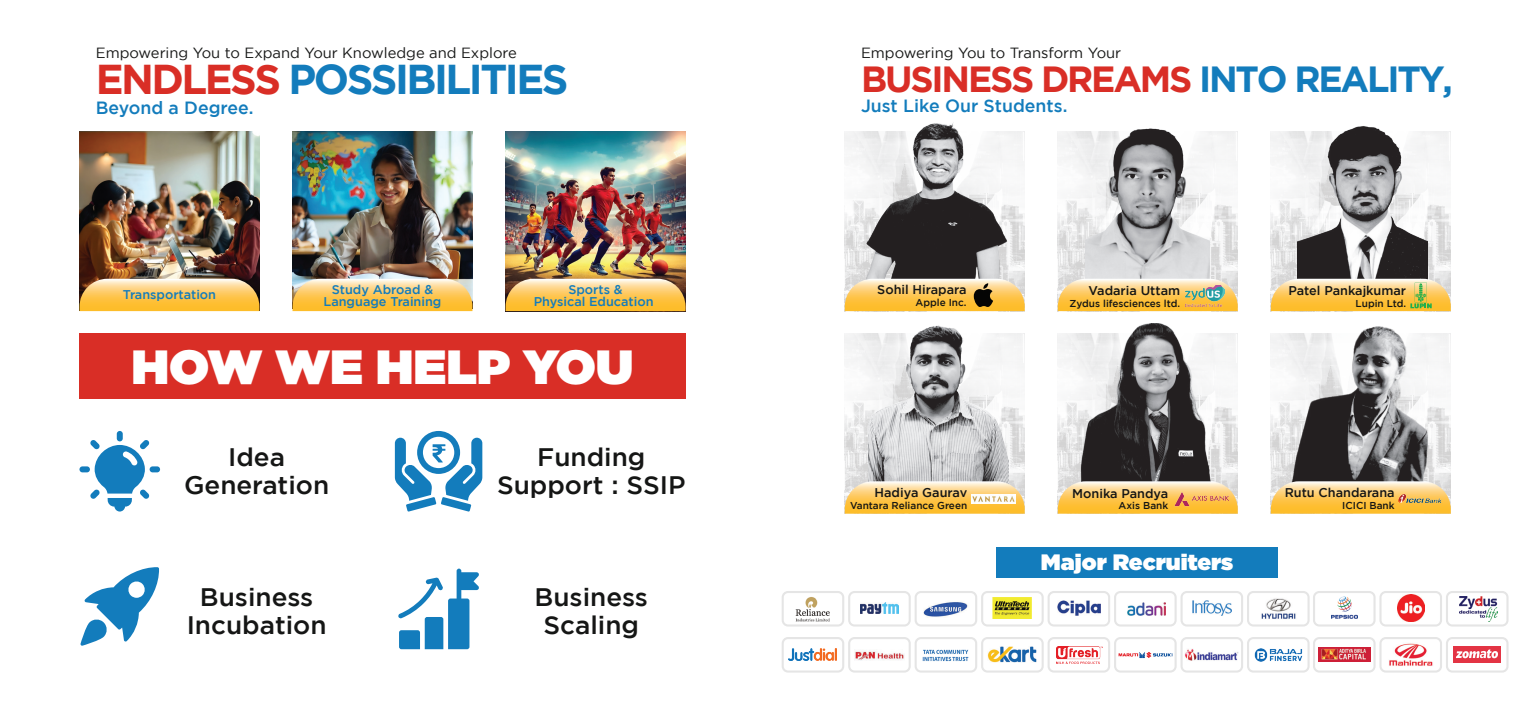
<style>
.page{position:relative;width:1530px;height:720px;background:#fff}
.page>*{position:absolute;margin:0;border:0;box-sizing:border-box;transform-origin:0 0}
.t1{font:900 48px "Gotham";color:#fff}
.t2{font:700 41.62px "Gotham";letter-spacing:-.06em;color:#137cbc}
.t3{font:700 36.38px "Gotham";letter-spacing:-.06em;color:#d92e26}
.t4{font:500 25.25px/28.1px "Gotham";color:#151615;text-align:center}
.t5{font:900 22.25px "Gotham";color:#fff}
.t6{font:500 17.75px "Gotham";color:#137cbc}
.t7{font:14.75px "Gotham";color:#151615}
.t8{font:500 12.62px "Gotham";color:#151615}
.t9{font:500 12.62px/12.5px "Gotham";color:#137cbc;text-align:center}
.t10{font:500 10px "Gotham";color:#151615}
.s1{color:#d92e26}
.s2{color:#137cbc}
</style>
<div class="page">
<img style="left:79px;top:131px;width:180px;height:148px">
<svg style="left:79px;top:279px;width:180px;height:32px"></svg>
<img style="left:293px;top:131px;width:179px;height:148px">
<svg style="left:293px;top:279px;width:179px;height:32px"></svg>
<img style="left:506px;top:131px;width:180px;height:148px">
<svg style="left:506px;top:279px;width:180px;height:32px"></svg>
<div style="left:782px;top:591px;width:62px;height:36px;border:2px solid #e5e5e5;border-radius:5px"></div>
<div style="left:848px;top:591px;width:63px;height:36px;border:2px solid #e5e5e5;border-radius:5px"></div>
<div style="left:915px;top:591px;width:62px;height:36px;border:2px solid #e5e5e5;border-radius:5px"></div>
<div style="left:981px;top:591px;width:63px;height:36px;border:2px solid #e5e5e5;border-radius:5px"></div>
<div style="left:1048px;top:591px;width:62px;height:36px;border:2px solid #e5e5e5;border-radius:5px"></div>
<div style="left:1114px;top:591px;width:63px;height:36px;border:2px solid #e5e5e5;border-radius:5px"></div>
<div style="left:1181px;top:591px;width:62px;height:36px;border:2px solid #e5e5e5;border-radius:5px"></div>
<div style="left:1247px;top:591px;width:63px;height:36px;border:2px solid #e5e5e5;border-radius:5px"></div>
<div style="left:782px;top:637px;width:62px;height:36px;border:2px solid #e5e5e5;border-radius:5px"></div>
<div style="left:848px;top:637px;width:63px;height:36px;border:2px solid #e5e5e5;border-radius:5px"></div>
<div style="left:915px;top:637px;width:62px;height:36px;border:2px solid #e5e5e5;border-radius:5px"></div>
<div style="left:981px;top:637px;width:63px;height:36px;border:2px solid #e5e5e5;border-radius:5px"></div>
<div style="left:1048px;top:637px;width:62px;height:36px;border:2px solid #e5e5e5;border-radius:5px"></div>
<div style="left:1114px;top:637px;width:63px;height:36px;border:2px solid #e5e5e5;border-radius:5px"></div>
<div style="left:1181px;top:637px;width:62px;height:36px;border:2px solid #e5e5e5;border-radius:5px"></div>
<div style="left:1247px;top:637px;width:63px;height:36px;border:2px solid #e5e5e5;border-radius:5px"></div>
<div style="left:996px;top:547px;width:282px;height:30px;background:#137cbc"></div>
<img style="left:1261px;top:598px;width:35px;height:21px">
<img style="left:789px;top:649px;width:48px;height:12px">
<img style="left:855px;top:650px;width:49px;height:10px">
<img style="left:922px;top:649px;width:47px;height:13px">
<img style="left:988px;top:647px;width:49px;height:16px">
<img style="left:1056px;top:646px;width:46px;height:18px">
<img style="left:1118px;top:652px;width:54px;height:6px">
<img style="left:1185px;top:649px;width:54px;height:12px">
<img style="left:1254px;top:648px;width:49px;height:14px">
<img style="left:845px;top:334px;width:180px;height:147px">
<img style="left:868px;top:311px;width:140px;height:170px">
<svg style="left:845px;top:481px;width:180px;height:33px"></svg>
<img style="left:845px;top:131px;width:180px;height:148px">
<img style="left:857px;top:123px;width:155px;height:156px">
<img style="left:1271px;top:334px;width:180px;height:147px">
<img style="left:1288px;top:326px;width:145px;height:155px">
<svg style="left:1271px;top:481px;width:180px;height:33px"></svg>
<img style="left:1058px;top:334px;width:180px;height:147px">
<img style="left:1072px;top:324px;width:151px;height:157px">
<svg style="left:1058px;top:481px;width:180px;height:33px"></svg>
<img style="left:1058px;top:131px;width:180px;height:148px">
<img style="left:1085px;top:128px;width:124px;height:151px">
<svg style="left:1058px;top:279px;width:180px;height:32px"></svg>
<img style="left:1271px;top:131px;width:180px;height:148px">
<img style="left:1297px;top:126px;width:131px;height:153px">
<div style="left:79px;top:334px;width:607px;height:65px;background:#d92e26"></div>
<svg style="left:395px;top:431px;width:87px;height:81px"></svg>
<div style="left:117px;top:431px;width:6px;height:10px;background:#137cbc;border-radius:3px"></div>
<div style="left:79px;top:466px;width:11px;height:6px;background:#137cbc;border-radius:3px"></div>
<div style="left:150px;top:466px;width:10px;height:6px;background:#137cbc;border-radius:3px"></div>
<svg style="left:90px;top:440px;width:59px;height:72px"></svg>
<svg style="left:80px;top:567px;width:79px;height:79px"></svg>
<svg style="left:398px;top:569px;width:81px;height:80px"></svg>
<svg style="left:845px;top:279px;width:180px;height:32px"></svg>
<img style="left:1186px;top:285px;width:38px;height:21px">
<svg style="left:1271px;top:279px;width:180px;height:32px"></svg>
<img style="left:972px;top:494px;width:43px;height:10px">
<img style="left:1174px;top:492px;width:55px;height:14px">
<img style="left:1399px;top:494px;width:42px;height:9px">
<img style="left:993px;top:597px;width:39px;height:22px">
<img style="left:1058px;top:601px;width:42px;height:14px">
<img style="left:1128px;top:602px;width:37px;height:13px">
<img style="left:923px;top:602px;width:45px;height:16px">
<img style="left:861px;top:602px;width:37px;height:12px">
<img style="left:795px;top:597px;width:35px;height:24px">
<img style="left:1192px;top:600px;width:39px;height:16px">
<div style="left:1313px;top:591px;width:63px;height:36px;border:2px solid #e5e5e5;border-radius:5px"></div>
<div style="left:1379px;top:591px;width:63px;height:36px;border:2px solid #e5e5e5;border-radius:5px"></div>
<div style="left:1446px;top:591px;width:63px;height:36px;border:2px solid #e5e5e5;border-radius:5px"></div>
<div style="left:1313px;top:637px;width:63px;height:36px;border:2px solid #e5e5e5;border-radius:5px"></div>
<div style="left:1379px;top:637px;width:63px;height:36px;border:2px solid #e5e5e5;border-radius:5px"></div>
<div style="left:1446px;top:637px;width:63px;height:36px;border:2px solid #e5e5e5;border-radius:5px"></div>
<img style="left:1331px;top:596px;width:27px;height:23px">
<img style="left:1319px;top:648px;width:51px;height:14px">
<img style="left:1398px;top:595px;width:26px;height:26px">
<img style="left:1459px;top:596px;width:39px;height:25px">
<img style="left:1454px;top:647px;width:47px;height:16px">
<img style="left:1389px;top:643px;width:44px;height:23px">
<p class="t7" style="left:96px;top:44px;width:423px">Empowering You to Expand Your Knowledge and Explore</p>
<h2 class="t2" style="left:96px;top:55px;width:474px"><span class="s1">ENDLESS</span> POSSIBILITIES</h2>
<h3 class="t6" style="left:96px;top:98px;width:159px">Beyond a Degree.</h3>
<p class="t9" style="left:123px;top:288px;width:95px">Transportation</p>
<p class="t9" style="left:324px;top:283px;width:119px">Study Abroad &amp;<br>Language Training</p>
<p class="t9" style="left:534px;top:283px;width:121px">Sports &amp;<br>Physical Education</p>
<h1 class="t1" style="left:131px;top:333px;width:504px">HOW WE HELP YOU</h1>
<h3 class="t4" style="left:184px;top:442px;width:147px">Idea<br>Generation</h3>
<h3 class="t4" style="left:497px;top:442px;width:190px">Funding<br>Support : SSIP</h3>
<h3 class="t4" style="left:187px;top:583px;width:141px">Business<br>Incubation</h3>
<h3 class="t4" style="left:535px;top:583px;width:115px">Business<br>Scaling</h3>
<p class="t7" style="left:861px;top:44px;width:262px">Empowering You to Transform Your</p>
<h3 class="t3" style="left:861px;top:58px;width:593px">BUSINESS DREAMS <span class="s2">INTO REALITY,</span></h3>
<h3 class="t6" style="left:861px;top:95px;width:208px">Just Like Our Students.</h3>
<p class="t8" style="left:877px;top:283px;width:91px">Sohil Hirapara</p>
<p class="t10" style="left:916px;top:297px;width:52px">Apple Inc.</p>
<p class="t8" style="left:1089px;top:283px;width:93px">Vadaria Uttam</p>
<p class="t10" style="left:1070px;top:298px;width:112px">Zydus lifesciences ltd.</p>
<p class="t8" style="left:1289px;top:283px;width:119px">Patel Pankajkumar</p>
<p class="t10" style="left:1356px;top:298px;width:52px">Lupin Ltd.</p>
<p class="t8" style="left:875px;top:485px;width:94px">Hadiya Gaurav</p>
<p class="t10" style="left:850px;top:499px;width:119px">Vantara Reliance Green</p>
<p class="t8" style="left:1072px;top:486px;width:98px">Monika Pandya</p>
<p class="t10" style="left:1119px;top:500px;width:51px">Axis Bank</p>
<p class="t8" style="left:1285px;top:485px;width:111px">Rutu Chandarana</p>
<p class="t10" style="left:1342px;top:499px;width:54px">ICICI Bank</p>
<h3 class="t5" style="left:1041px;top:546px;width:194px">Major Recruiters</h3>
</div>
